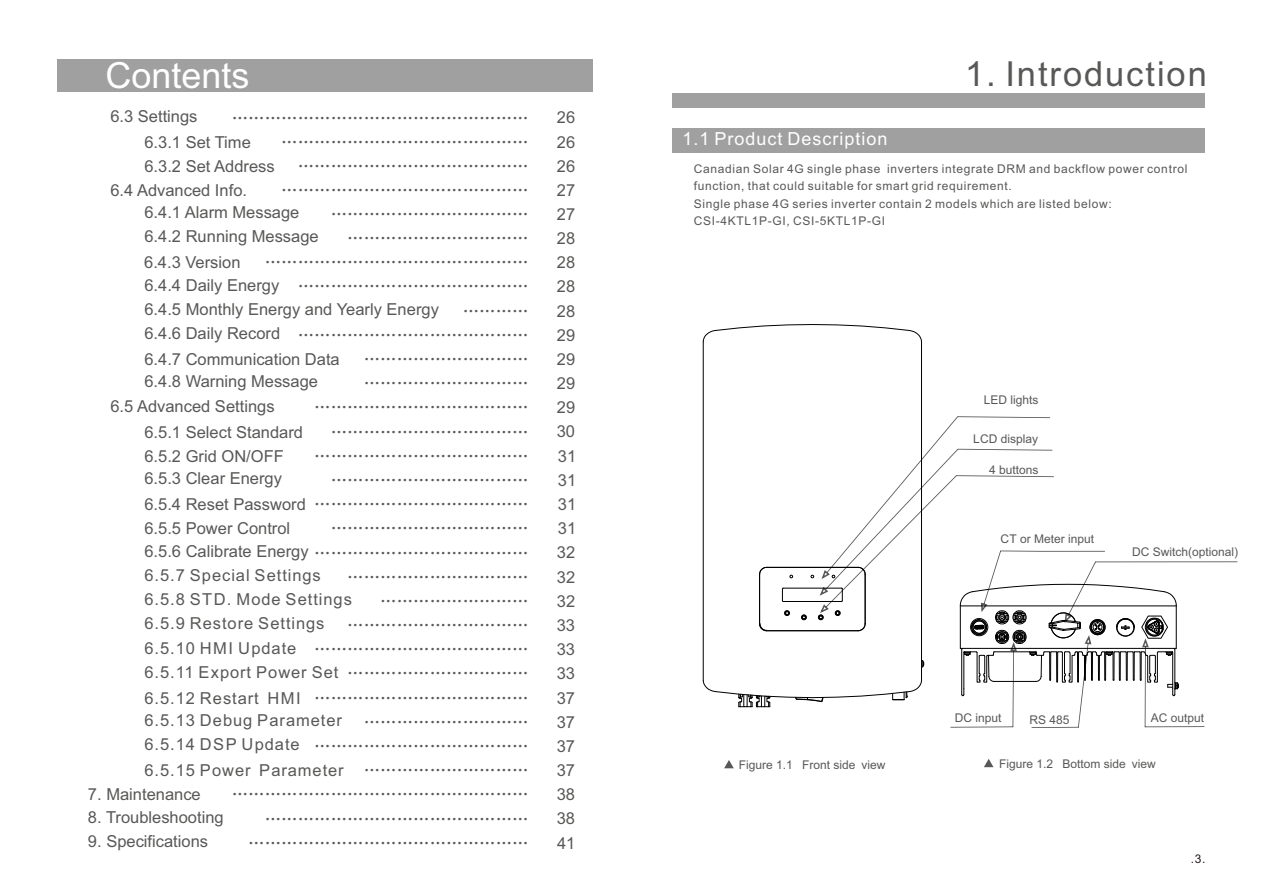
<style>
.page{position:relative;width:1263px;height:893px;background:#fff}
.page>*{position:absolute;margin:0;border:0;box-sizing:border-box;transform-origin:0 0}
.t1{font:36px "Arial";color:#fff}
.t2{font:34.5px "Arial";letter-spacing:.055em;color:#595857}
.t3{font:18px "Arial";letter-spacing:.055em;color:#fff}
.t4{font:16.5px/24.2px "Arial";color:#595857}
.t5{font:16.5px/24.2px "Sim Sun";color:#595857;text-align:right}
.t6{font:16.5px/24.2px "Arial";letter-spacing:.055em;color:#595857}
.t7{font:12px/17.4px "Arial";letter-spacing:.055em;color:#595857}
.t8{font:12px "Arial";color:#595857}
.t9{font:12px "Arial";color:#231916}
.s1{font-family:"Sim Sun"}
</style>
<div class="page">
<div style="left:672px;top:93px;width:532px;height:15px;background:#a0a0a1"></div>
<svg style="left:724px;top:760px;width:10px;height:8px"></svg>
<svg style="left:984px;top:759px;width:9px;height:8px"></svg>
<div style="left:57px;top:59px;width:536px;height:33px;background:#a0a0a1"></div>
<hr style="left:921px;top:342px;width:1px;height:338px;background:#000">
<hr style="left:703px;top:342px;width:1px;height:338px;background:#000">
<svg style="left:702px;top:324px;width:220px;height:19px"></svg>
<svg style="left:702px;top:416px;width:535px;height:312px"></svg>
<div style="left:672px;top:128px;width:532px;height:25px;background:#a0a0a1"></div>
<h1 class="t1" style="left:106px;top:62px;width:146px">Contents</h1>
<p class="t4" style="left:144px;top:105px;width:108px;line-height:25.8px;text-indent:-34px">6.3 Settings<br>6.3.1 Set Time</p>
<p class="t4" style="left:110px;top:156px;width:166px;text-indent:34px">6.3.2 Set Address<br>6.4 Advanced Info.</p>
<p class="t4" style="left:144px;top:202px;width:156px">6.4.1 Alarm Message</p>
<p class="t5" style="left:232px;top:106px;width:299px">……………………………………………… ……………………………………… …………………………………… ……………………………………… ………………………………</p>
<p class="t4" style="left:557px;top:107px;width:20px;text-align:justify">26<br>26<br>26<br>27<br>27</p>
<p class="t4" style="left:144px;top:226px;width:176px">6.4.2 Running Message</p>
<p class="t5" style="left:347px;top:226px;width:183px">……………………………</p>
<p class="t4" style="left:557px;top:228px;width:20px">28</p>
<p class="t4" style="left:144px;top:253px;width:137px;line-height:22.5px">6.4.3 Version<br>6.4.4 Daily Energy</p>
<p class="t4" style="left:144px;top:299px;width:296px">6.4.5 Monthly Energy and Yearly Energy</p>
<p class="t5" style="left:265px;top:250px;width:266px">………………………………………… …………………………………… …………</p>
<p class="t4" style="left:557px;top:252px;width:20px;text-align:justify">28<br>28<br>28</p>
<p class="t4" style="left:144px;top:322px;width:197px;line-height:26px">6.4.6 Daily Record<br>6.4.7 Communication Data</p>
<p class="t4" style="left:557px;top:324px;width:20px">29<br>29</p>
<p class="t5" style="left:298px;top:323px;width:233px">…………………………………… …………………………</p>
<p class="t4" style="left:144px;top:371px;width:175px">6.4.8 Warning Message</p>
<p class="t5" style="left:364px;top:371px;width:166px">…………………………</p>
<p class="t4" style="left:557px;top:373px;width:20px">29</p>
<p class="t4" style="left:144px;top:395px;width:160px;line-height:25.8px;text-indent:-34px">6.5 Advanced Settings<br>6.5.1 Select Standard</p>
<p class="t4" style="left:144px;top:445px;width:141px">6.5.2 Grid ON/OFF</p>
<p class="t4" style="left:557px;top:397px;width:21px;text-align:justify">29<br>30<br>31</p>
<p class="t5" style="left:314px;top:395px;width:216px">………………………………… ……………………………… …………………………………</p>
<p class="t4" style="left:144px;top:467px;width:163px;line-height:25.8px">6.5.3 Clear Energy<br>6.5.4 Reset Password</p>
<p class="t4" style="left:558px;top:469px;width:20px">31<br>31</p>
<p class="t5" style="left:314px;top:468px;width:216px">……………………………… …………………………………</p>
<p class="t4" style="left:144px;top:519px;width:166px;line-height:22.6px">6.5.5 Power Control<br>6.5.6 Calibrate Energy</p>
<p class="t4" style="left:557px;top:518px;width:21px">31<br>32</p>
<p class="t5" style="left:314px;top:516px;width:216px">……………………………… …………………………………</p>
<p class="t6" style="left:144px;top:565px;width:209px">6.5.7 Special Settings<br>6.5.8 STD. Mode Settings</p>
<p class="t5" style="left:347px;top:565px;width:183px">……………………………</p>
<p class="t4" style="left:557px;top:566px;width:20px">32</p>
<p class="t4" style="left:557px;top:590px;width:20px">32</p>
<p class="t5" style="left:380px;top:589px;width:150px">………………………</p>
<p class="t6" style="left:144px;top:613px;width:182px">6.5.9 Restore Settings<br>6.5.10 HMI Update</p>
<p class="t4" style="left:557px;top:615px;width:20px;text-align:justify">33<br>33<br>33</p>
<p class="t5" style="left:314px;top:613px;width:216px">…………………………… ………………………………… ……………………………</p>
<p class="t6" style="left:144px;top:687px;width:386px">6.5.12 Restart HMI <span class="s1">…………………………………</span></p>
<p class="t4" style="left:557px;top:687px;width:20px">37</p>
<p class="t6" style="left:144px;top:709px;width:201px;line-height:25px">6.5.13 Debug Parameter<br>6.5.14 DSP Update<br>6.5.15 Power Parameter</p>
<p class="t5" style="left:364px;top:710px;width:166px">…………………………</p>
<p class="t6" style="left:144px;top:661px;width:196px">6.5.11 Export Power Set</p>
<p class="t4" style="left:557px;top:711px;width:20px;text-align:justify">37<br>37<br>37</p>
<p class="t5" style="left:314px;top:734px;width:216px">…………………………………</p>
<p class="t5" style="left:364px;top:758px;width:166px">…………………………</p>
<p class="t4" style="left:88px;top:784px;width:114px">7. Maintenance</p>
<p class="t4" style="left:88px;top:806px;width:137px">8. Troubleshooting</p>
<p class="t4" style="left:88px;top:831px;width:122px">9. Specifications</p>
<p class="t5" style="left:232px;top:782px;width:299px">……………………………………………… ………………………………………… ……………………………………………</p>
<p class="t4" style="left:557px;top:784px;width:20px;text-align:justify">38<br>38<br>41</p>
<h2 class="t2" style="left:965px;top:61px;width:243px">1. Introduction</h2>
<p class="t3" style="left:682px;top:132px;width:207px">1.1 Product Description</p>
<p class="t7" style="left:694px;top:161px;width:495px">Canadian Solar 4G single phase inverters integrate DRM and backflow power control function, that could suitable for smart grid requirement.<br>Single phase 4G series inverter contain 2 models which are listed below:<br>CSI-4KTL1P-GI, CSI-5KTL1P-GI</p>
<p class="t8" style="left:984px;top:395px;width:56px">LED lights</p>
<p class="t8" style="left:973px;top:434px;width:66px">LCD display</p>
<p class="t8" style="left:989px;top:465px;width:51px">4 buttons</p>
<p class="t8" style="left:1000px;top:534px;width:95px">CT or Meter input</p>
<p class="t8" style="left:1132px;top:547px;width:108px">DC Switch(optional)</p>
<p class="t8" style="left:739px;top:760px;width:148px">Figure 1.1 Front side view</p>
<p class="t7" style="left:955px;top:710px;width:48px">DC input</p>
<p class="t7" style="left:1029px;top:712px;width:42px">RS 485</p>
<p class="t8" style="left:1151px;top:713px;width:55px">AC output</p>
<p class="t8" style="left:999px;top:759px;width:158px">Figure 1.2 Bottom side view</p>
<p class="t9" style="left:1191px;top:854px;width:16px">.3.</p>
</div>
